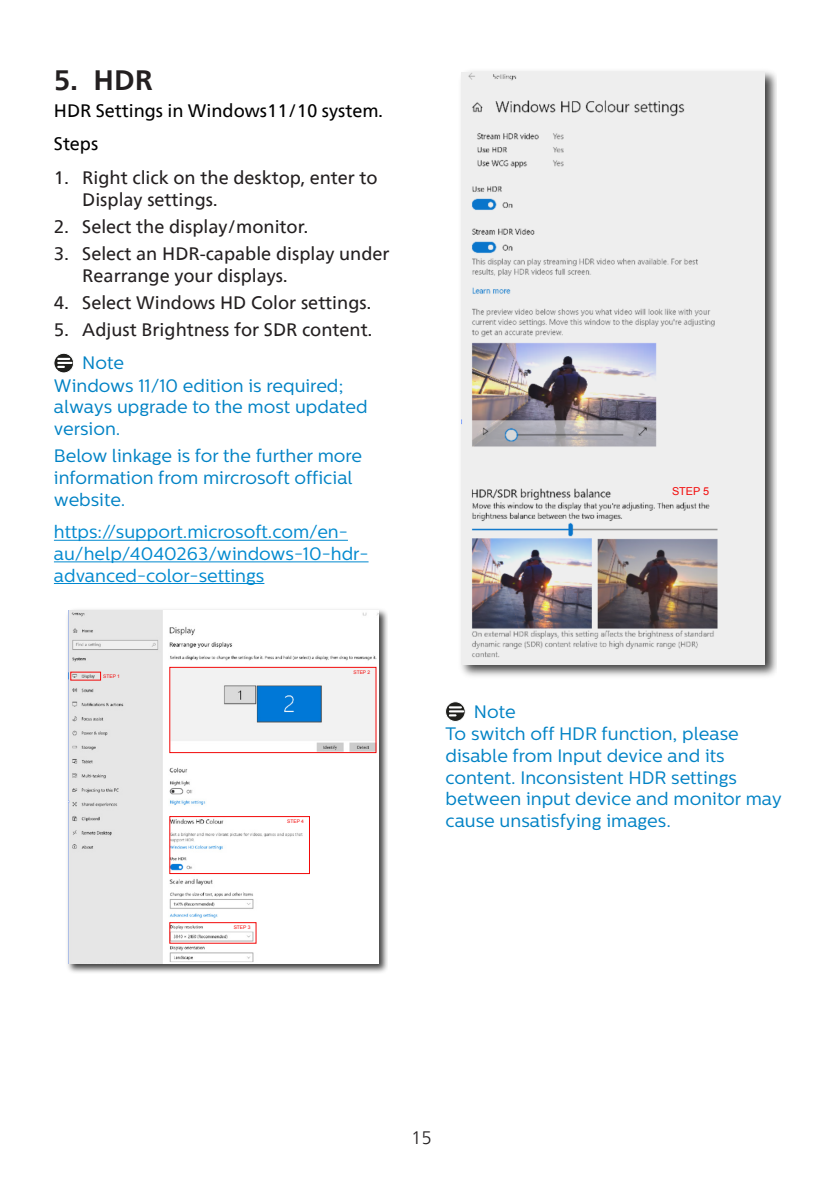
<style>
.page{position:relative;width:840px;height:1191px;background:#fff}
.page>*{position:absolute;margin:0;border:0;box-sizing:border-box;transform-origin:0 0}
.t1{font:700 28px "Neue Frutiger World";color:#231f20}
.Note_body{font:18px/21.6px "Centrale Sans";color:#0082c5}
.t2{font:18px/21.6px "Neue Frutiger World";color:#231f20}
.chapter-paragraph{font:18px/21.6px "Centrale Sans";color:#0089cf}
.chapter-paragraph-2{font:18px "Neue Frutiger World";color:#000}
.Heading_4_Blue{font:18px "Centrale Sans";color:#0082c5}
.t3{font:300 18px "Neue Frutiger World";color:#231f20}
.t4{font:10.8px "Arial";color:#f20a0a}
.t5{font:5px "Arial";color:#f20a0a}
</style>
<div class="page">
<hr style="left:54px;top:540px;width:294px;height:1px;background:#0089cf">
<hr style="left:54px;top:561px;width:314px;height:1px;background:#0089cf">
<hr style="left:54px;top:583px;width:210px;height:1px;background:#0089cf">
<svg style="left:54px;top:353px;width:20px;height:20px"></svg>
<div style="left:54px;top:353px;width:20px;height:20px;border:1px solid #fff;border-radius:50%"></div>
<svg style="left:58px;top:358px;width:13px;height:10px"></svg>
<img style="left:67px;top:609px;width:320px;height:364px">
<img style="left:69px;top:610px;width:309px;height:353px">
<div style="left:169px;top:667px;width:207px;height:86px;border:1px solid #f20a0a"></div>
<div style="left:169px;top:922px;width:87px;height:21px;border:1px solid #f20a0a"></div>
<div style="left:169px;top:816px;width:140px;height:58px;border:1px solid #f20a0a"></div>
<img style="left:461px;top:71px;width:314px;height:605px">
<img style="left:461px;top:73px;width:303px;height:591px">
<svg style="left:445px;top:702px;width:20px;height:19px"></svg>
<div style="left:445px;top:701px;width:20px;height:20px;border:1px solid #fff;border-radius:50%"></div>
<svg style="left:449px;top:706px;width:14px;height:10px"></svg>
<p class="t1" style="left:54px;top:55px;width:100px">5. HDR</p>
<p class="chapter-paragraph-2" style="left:54px;top:97px;width:330px">HDR Settings in Windows11/10 system.</p>
<p class="chapter-paragraph-2" style="left:54px;top:130px;width:46px">Steps</p>
<p class="t2" style="left:82px;top:167px;width:297px;text-indent:-28px">1. Right click on the desktop, enter to<br>Display settings.</p>
<p class="t2" style="left:54px;top:216px;width:255px">2. Select the display/monitor.</p>
<p class="t2" style="left:82px;top:243px;width:308px;text-indent:-28px">3. Select an HDR-capable display under<br>Rearrange your displays.</p>
<p class="t2" style="left:54px;top:292px;width:318px">4. Select Windows HD Color settings.</p>
<p class="t2" style="left:54px;top:319px;width:319px">5. Adjust Brightness for SDR content.</p>
<p class="Heading_4_Blue" style="left:82px;top:353px;width:43px">Note</p>
<p class="Note_body" style="left:54px;top:375px;width:315px">Windows 11/10 edition is required; always upgrade to the most updated version.</p>
<p class="Note_body" style="left:54px;top:445px;width:309px">Below linkage is for the further more information from mircrosoft official website.</p>
<p class="chapter-paragraph" style="left:54px;top:521px;width:316px">https://support.microsoft.com/en&shy;au/help/4040263/windows-10-hdr&shy;advanced-color-settings</p>
<p class="t5" style="left:103px;top:673px;width:18px">STEP 1</p>
<p class="t5" style="left:353px;top:669px;width:18px">STEP 2</p>
<p class="t5" style="left:287px;top:818px;width:18px">STEP 4</p>
<p class="t5" style="left:233px;top:923px;width:18px">STEP 3</p>
<p class="t4" style="left:671px;top:484px;width:39px">STEP 5</p>
<p class="Heading_4_Blue" style="left:473px;top:701px;width:43px">Note</p>
<p class="Note_body" style="left:445px;top:723px;width:338px">To switch off HDR function, please disable from Input device and its content. Inconsistent HDR settings between input device and monitor may cause unsatisfying images.</p>
<p class="t3" style="left:411px;top:1124px;width:22px">15</p>
</div>
